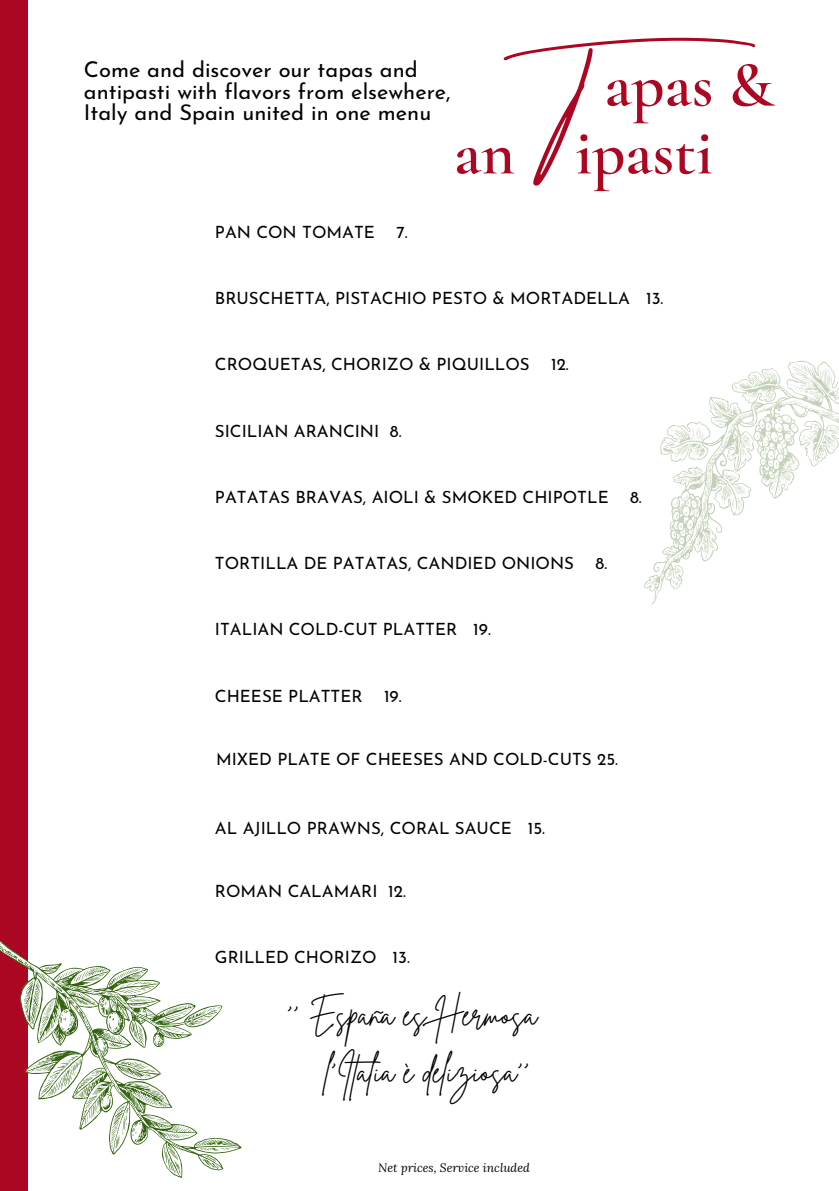
<style>
.page{position:relative;width:839px;height:1191px;background:#fff}
.page>*{position:absolute;margin:0;border:0;box-sizing:border-box;transform-origin:0 0}
.t1{font:76.8px "Amsterdam Four";color:#ab0622}
.t2{font:600 64.4px "Cormorant Garamond";color:#ab0622}
.t3{font:32px "Brittany Signature";color:#000}
.t4{font:21.8px/21.8px "Josefin Sans";color:#020202}
.t5{font:17px "Josefin Sans";color:#020202}
.t6{font:italic 12px "Lora";color:#020202}
</style>
<div class="page">
<div style="left:0;top:0;width:28px;height:1191px;background:#ab0622"></div>
<svg style="left:0;top:940px;width:242px;height:238px"></svg>
<svg style="left:644px;top:361px;width:194px;height:244px"></svg>
<p class="t1" style="left:556px;top:68px;width:253px">T</p>
<p class="t4" style="left:84px;top:60px;width:368px">Come and discover our tapas and antipasti with flavors from elsewhere,<br>Italy and Spain united in one menu</p>
<p class="t2" style="left:604px;top:46px;width:171px">apas &amp;</p>
<p class="t2" style="left:454px;top:114px;width:260px">an ipasti</p>
<p class="t5" style="left:215px;top:225px;width:161px">PAN CON TOMATE</p>
<p class="t5" style="left:396px;top:225px;width:13px">7.</p>
<p class="t5" style="left:215px;top:291px;width:450px">BRUSCHETTA, PISTACHIO PESTO &amp; MORTADELLA 13.</p>
<p class="t5" style="left:215px;top:357px;width:316px">CROQUETAS, CHORIZO &amp; PIQUILLOS</p>
<p class="t5" style="left:551px;top:357px;width:19px">12.</p>
<p class="t5" style="left:215px;top:424px;width:188px">SICILIAN ARANCINI 8.</p>
<p class="t5" style="left:215px;top:490px;width:395px">PATATAS BRAVAS, AIOLI &amp; SMOKED CHIPOTLE</p>
<p class="t5" style="left:630px;top:490px;width:13px">8.</p>
<p class="t5" style="left:215px;top:556px;width:361px">TORTILLA DE PATATAS, CANDIED ONIONS</p>
<p class="t5" style="left:595px;top:556px;width:13px">8.</p>
<p class="t5" style="left:215px;top:622px;width:277px">ITALIAN COLD-CUT PLATTER 19.</p>
<p class="t5" style="left:215px;top:689px;width:149px">CHEESE PLATTER</p>
<p class="t5" style="left:384px;top:689px;width:19px">19.</p>
<p class="t5" style="left:216px;top:753px;width:403px">MIXED PLATE OF CHEESES AND COLD-CUTS 25.</p>
<p class="t5" style="left:215px;top:821px;width:332px">AL AJILLO PRAWNS, CORAL SAUCE 15.</p>
<p class="t5" style="left:215px;top:885px;width:192px">ROMAN CALAMARI 12.</p>
<p class="t5" style="left:215px;top:950px;width:196px">GRILLED CHORIZO 13.</p>
<p class="t3" style="left:286px;top:994px;width:252px">'' España es Hermosa</p>
<p class="t3" style="left:325px;top:1051px;width:205px">l'Italia è deliziosa''</p>
<p class="t6" style="left:378px;top:1159px;width:153px">Net prices, Service included</p>
</div>
